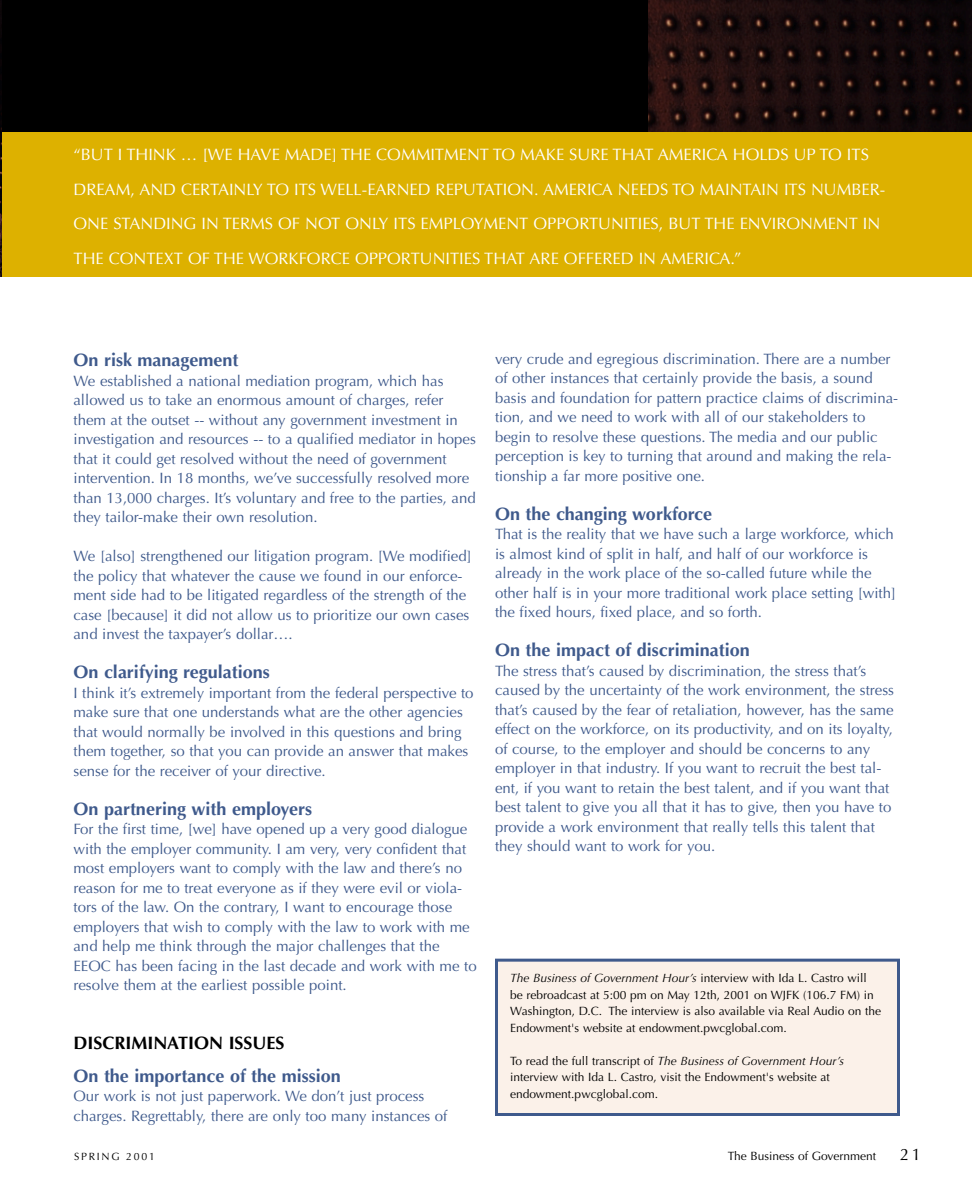
<style>
.page{position:relative;width:972px;height:1188px;background:#fff}
.page>*{position:absolute;margin:0;border:0;box-sizing:border-box;transform-origin:0 0}
.t1{font:700 18px "Optima";color:#3f5a8c}
.t2{font:700 18px "Optima";color:#000}
.t3{font:16.5px/34.5px "Optima";color:#fff}
.t4{font:16.5px "Optima";color:#000}
.t5{font:15px/19.5px "Optima";color:#3f5a8c}
.t6{font:12px/16.5px "Optima";color:#000}
.t7{font:10.5px "Optima";letter-spacing:.165em;color:#000}
.s1{font-style:italic}
</style>
<div class="page">
<img style="left:648px;top:0;width:324px;height:133px">
<div style="left:496px;top:960px;width:402px;height:155px;background:#fbf1e9"></div>
<div style="left:495px;top:959px;width:405px;height:157px;border:3px solid #3f5a8c"></div>
<div style="left:0;top:0;width:648px;height:133px;background:#000"></div>
<div style="left:0;top:133px;width:972px;height:144px;background:#ddb100"></div>
<img style="left:0;top:0;width:2px;height:277px">
<p class="t3" style="left:74px;top:139px;width:813px">“BUT I THINK … [WE HAVE MADE] THE COMMITMENT TO MAKE SURE THAT AMERICA HOLDS UP TO ITS DREAM, AND CERTAINLY TO ITS WELL-EARNED REPUTATION. AMERICA NEEDS TO MAINTAIN ITS NUMBER-ONE STANDING IN TERMS OF NOT ONLY ITS EMPLOYMENT OPPORTUNITIES, BUT THE ENVIRONMENT IN THE CONTEXT OF THE WORKFORCE OPPORTUNITIES THAT ARE OFFERED IN AMERICA.”</p>
<p class="t1" style="left:74px;top:352px;width:166px">On risk management</p>
<p class="t5" style="left:73px;top:372px;width:404px">We established a national mediation program, which has allowed us to take an enormous amount of charges, refer them at the outset -- without any government investment in investigation and resources -- to a qualified mediator in hopes that it could get resolved without the need of government intervention. In 18 months, we’ve successfully resolved more than 13,000 charges. It’s voluntary and free to the parties, and they tailor-make their own resolution.</p>
<p class="t5" style="left:73px;top:548px;width:400px">We [also] strengthened our litigation program. [We modified] the policy that whatever the cause we found in our enforce&shy;ment side had to be litigated regardless of the strength of the case [because] it did not allow us to prioritize our own cases and invest the taxpayer’s dollar….</p>
<p class="t1" style="left:74px;top:664px;width:198px">On clarifying regulations</p>
<p class="t5" style="left:74px;top:684px;width:402px">I think it’s extremely important from the federal perspective to make sure that one understands what are the other agencies that would normally be involved in this questions and bring them together, so that you can provide an answer that makes sense for the receiver of your directive.</p>
<p class="t1" style="left:74px;top:801px;width:240px">On partnering with employers</p>
<p class="t5" style="left:73px;top:821px;width:405px">For the first time, [we] have opened up a very good dialogue with the employer community. I am very, very confident that most employers want to comply with the law and there’s no reason for me to treat everyone as if they were evil or viola&shy;tors of the law. On the contrary, I want to encourage those employers that wish to comply with the law to work with me and help me think through the major challenges that the EEOC has been facing in the last decade and work with me to resolve them at the earliest possible point.</p>
<p class="t2" style="left:74px;top:1035px;width:213px">DISCRIMINATION ISSUES</p>
<p class="t1" style="left:74px;top:1068px;width:269px">On the importance of the mission</p>
<p class="t5" style="left:73px;top:1088px;width:375px">Our work is not just paperwork. We don’t just process charges. Regrettably, there are only too many instances of</p>
<p class="t5" style="left:495px;top:350px;width:405px">very crude and egregious discrimination. There are a number of other instances that certainly provide the basis, a sound basis and foundation for pattern practice claims of discrimina&shy;tion, and we need to work with all of our stakeholders to begin to resolve these questions. The media and our public perception is key to turning that around and making the rela&shy;tionship a far more positive one.</p>
<p class="t1" style="left:495px;top:506px;width:219px">On the changing workforce</p>
<p class="t5" style="left:495px;top:526px;width:403px">That is the reality that we have such a large workforce, which is almost kind of split in half, and half of our workforce is already in the work place of the so-called future while the other half is in your more traditional work place setting [with] the fixed hours, fixed place, and so forth.</p>
<p class="t1" style="left:495px;top:643px;width:256px">On the impact of discrimination</p>
<p class="t5" style="left:495px;top:662px;width:401px">The stress that’s caused by discrimination, the stress that’s caused by the uncertainty of the work environment, the stress that’s caused by the fear of retaliation, however, has the same effect on the workforce, on its productivity, and on its loyalty, of course, to the employer and should be concerns to any employer in that industry. If you want to recruit the best tal&shy;ent, if you want to retain the best talent, and if you want that best talent to give you all that it has to give, then you have to provide a work environment that really tells this talent that they should want to work for you.</p>
<p class="t6" style="left:510px;top:971px;width:373px"><span class="s1">The Business of Government Hour’s</span> interview with Ida L. Castro will be rebroadcast at 5:00 pm on May 12th, 2001 on WJFK (106.7 FM) in Washington, D.C. The interview is also available via Real Audio on the Endowment's website at endowment.pwcglobal.com.</p>
<p class="t6" style="left:510px;top:1054px;width:335px">To read the full transcript of <span class="s1">The Business of Government Hour’s </span>interview with Ida L. Castro, visit the Endowment's website at endowment.pwcglobal.com.</p>
<p class="t7" style="left:74px;top:1152px;width:82px">SPRING 2001</p>
<p class="t6" style="left:728px;top:1148px;width:150px">The Business of Government</p>
<p class="t4" style="left:900px;top:1147px;width:23px">21</p>
</div>
